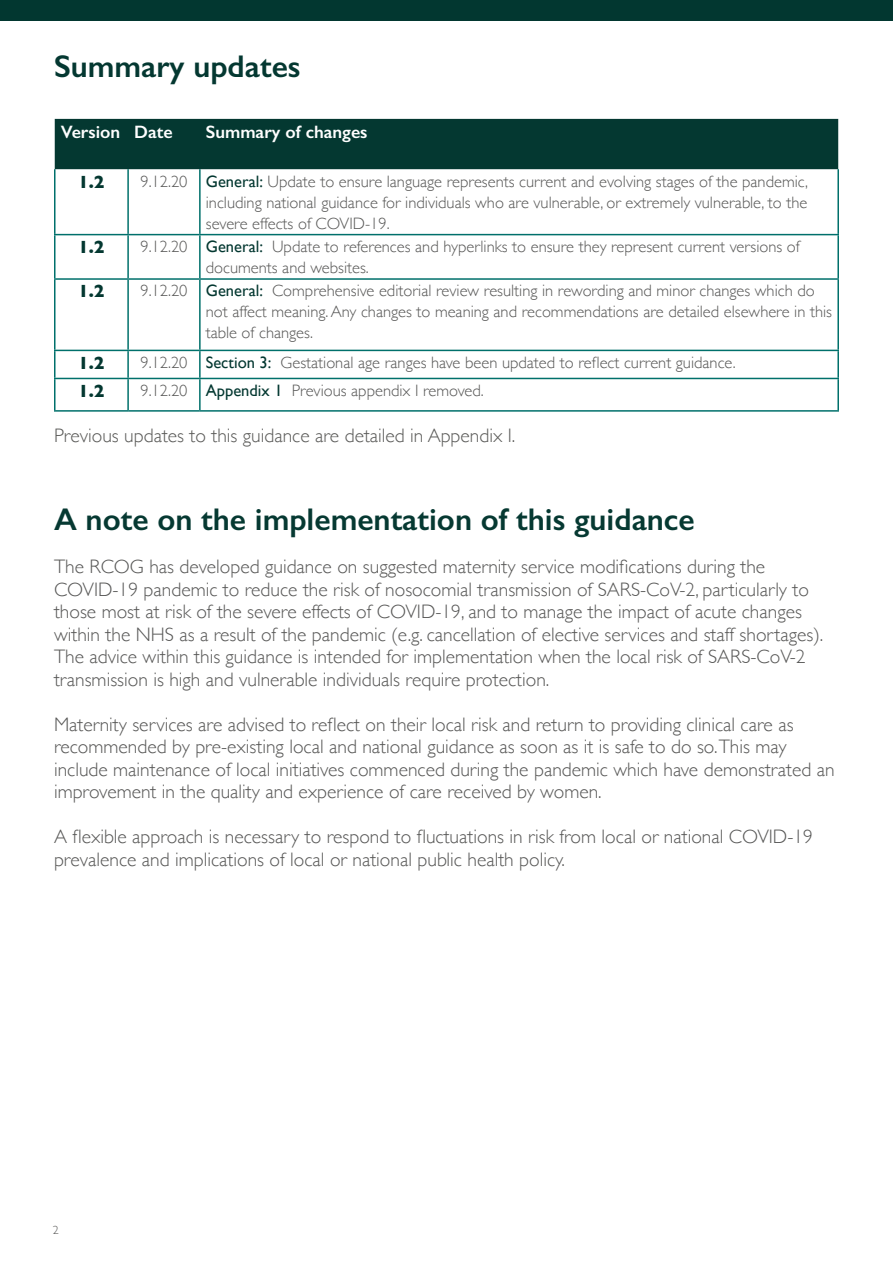
<style>
.page{position:relative;width:893px;height:1263px;background:#fff}
.page>*{position:absolute;margin:0;border:0;box-sizing:border-box;transform-origin:0 0}
.t1{font:600 31.5px "Gill Sans";color:#063932}
.t2{font:600 31.5px "Gill Sans";color:#043831}
.t3{font:300 19.5px/22.5px "Gill Sans";color:#575756}
.t4{font:300 19.5px "Gill Sans";color:#595957}
.t5{font:600 18px "Gill Sans";color:#fff}
.t6{font:700 18px "Gill Sans";color:#043831}
.t7{font:300 16.5px/21px "Gill Sans";color:#575756}
.t8{font:300 12px "Gill Sans";color:#575756}
.s1{font-weight:400;color:#043831}
</style>
<div class="page">
<div style="left:0;top:0;width:893px;height:21px;background:#023730"></div>
<div style="left:55px;top:119px;width:783px;height:50px;background:#043831"></div>
<hr style="left:128px;top:234px;width:72px;height:1px;background:#00706b">
<hr style="left:128px;top:278px;width:72px;height:2px;background:#00706b">
<hr style="left:128px;top:350px;width:72px;height:1px;background:#00706b">
<hr style="left:128px;top:378px;width:72px;height:1px;background:#00706b">
<hr style="left:128px;top:410px;width:72px;height:2px;background:#00706b">
<hr style="left:54px;top:169px;width:2px;height:65px;background:#00706b">
<hr style="left:127px;top:169px;width:2px;height:65px;background:#00706b">
<hr style="left:54px;top:234px;width:74px;height:1px;background:#00706b">
<hr style="left:54px;top:235px;width:2px;height:43px;background:#00706b">
<hr style="left:127px;top:235px;width:2px;height:43px;background:#00706b">
<hr style="left:54px;top:278px;width:74px;height:2px;background:#00706b">
<hr style="left:54px;top:280px;width:2px;height:70px;background:#00706b">
<hr style="left:127px;top:280px;width:2px;height:70px;background:#00706b">
<hr style="left:54px;top:350px;width:74px;height:1px;background:#00706b">
<hr style="left:54px;top:351px;width:2px;height:27px;background:#00706b">
<hr style="left:127px;top:351px;width:2px;height:27px;background:#00706b">
<hr style="left:54px;top:378px;width:74px;height:1px;background:#00706b">
<hr style="left:54px;top:379px;width:2px;height:31px;background:#00706b">
<hr style="left:127px;top:379px;width:2px;height:31px;background:#00706b">
<hr style="left:54px;top:410px;width:74px;height:2px;background:#00706b">
<hr style="left:199px;top:169px;width:2px;height:65px;background:#00706b">
<hr style="left:837px;top:169px;width:2px;height:65px;background:#00706b">
<hr style="left:200px;top:234px;width:639px;height:1px;background:#00706b">
<hr style="left:199px;top:235px;width:2px;height:43px;background:#00706b">
<hr style="left:837px;top:235px;width:2px;height:43px;background:#00706b">
<hr style="left:200px;top:278px;width:639px;height:2px;background:#00706b">
<hr style="left:199px;top:280px;width:2px;height:70px;background:#00706b">
<hr style="left:837px;top:280px;width:2px;height:70px;background:#00706b">
<hr style="left:200px;top:350px;width:639px;height:1px;background:#00706b">
<hr style="left:199px;top:351px;width:2px;height:27px;background:#00706b">
<hr style="left:837px;top:351px;width:2px;height:27px;background:#00706b">
<hr style="left:200px;top:378px;width:639px;height:1px;background:#00706b">
<hr style="left:199px;top:379px;width:2px;height:31px;background:#00706b">
<hr style="left:837px;top:379px;width:2px;height:31px;background:#00706b">
<hr style="left:200px;top:410px;width:639px;height:2px;background:#00706b">
<h1 class="t2" style="left:54px;top:47px;width:248px">Summary updates</h1>
<p class="t5" style="left:61px;top:121px;width:113px">Version Date</p>
<p class="t5" style="left:206px;top:121px;width:163px">Summary of changes</p>
<p class="t6" style="left:78px;top:167px;width:28px">1.2</p>
<p class="t7" style="left:206px;top:170px;width:604px;text-align:justify;text-indent:-65px">9.12.20 <span class="s1">General:</span> Update to ensure language represents current and evolving stages of the pandemic, including national guidance for individuals who are vulnerable, or extremely vulnerable, to the severe effects of COVID-19.</p>
<p class="t6" style="left:78px;top:233px;width:28px">1.2</p>
<p class="t7" style="left:206px;top:235px;width:595px;text-indent:-65px">9.12.20 <span class="s1">General:</span> Update to references and hyperlinks to ensure they represent current versions of documents and websites.</p>
<p class="t6" style="left:78px;top:277px;width:28px">1.2</p>
<p class="t7" style="left:206px;top:280px;width:628px;text-indent:-65px">9.12.20 <span class="s1">General:</span> Comprehensive editorial review resulting in rewording and minor changes which do not affect meaning. Any changes to meaning and recommendations are detailed elsewhere in this table of changes.</p>
<p class="t6" style="left:78px;top:348px;width:28px">1.2</p>
<p class="t7" style="left:140px;top:351px;width:597px">9.12.20 <span class="s1">Section 3:</span> Gestational age ranges have been updated to reflect current guidance.</p>
<p class="t6" style="left:78px;top:376px;width:28px">1.2</p>
<p class="t7" style="left:140px;top:379px;width:345px">9.12.20 <span class="s1">Appendix 1</span> Previous appendix I removed.</p>
<p class="t4" style="left:54px;top:420px;width:463px">Previous updates to this guidance are detailed in Appendix I.</p>
<h1 class="t1" style="left:54px;top:500px;width:642px">A note on the implementation of this guidance</h1>
<p class="t3" style="left:54px;top:555px;width:771px">The RCOG has developed guidance on suggested maternity service modifications during the COVID-19 pandemic to reduce the risk of nosocomial transmission of SARS-CoV-2, particularly to those most at risk of the severe effects of COVID-19, and to manage the impact of acute changes within the NHS as a result of the pandemic (e.g. cancellation of elective services and staff shortages).<br>The advice within this guidance is intended for implementation when the local risk of SARS-CoV-2 transmission is high and vulnerable individuals require protection.</p>
<p class="t3" style="left:54px;top:712px;width:782px">Maternity services are advised to reflect on their local risk and return to providing clinical care as recommended by pre-existing local and national guidance as soon as it is safe to do so.This may include maintenance of local initiatives commenced during the pandemic which have demonstrated an improvement in the quality and experience of care received by women.</p>
<p class="t3" style="left:54px;top:825px;width:760px">A flexible approach is necessary to respond to fluctuations in risk from local or national COVID-19 prevalence and implications of local or national public health policy.</p>
<p class="t8" style="left:53px;top:1220px;width:7px">2</p>
</div>
